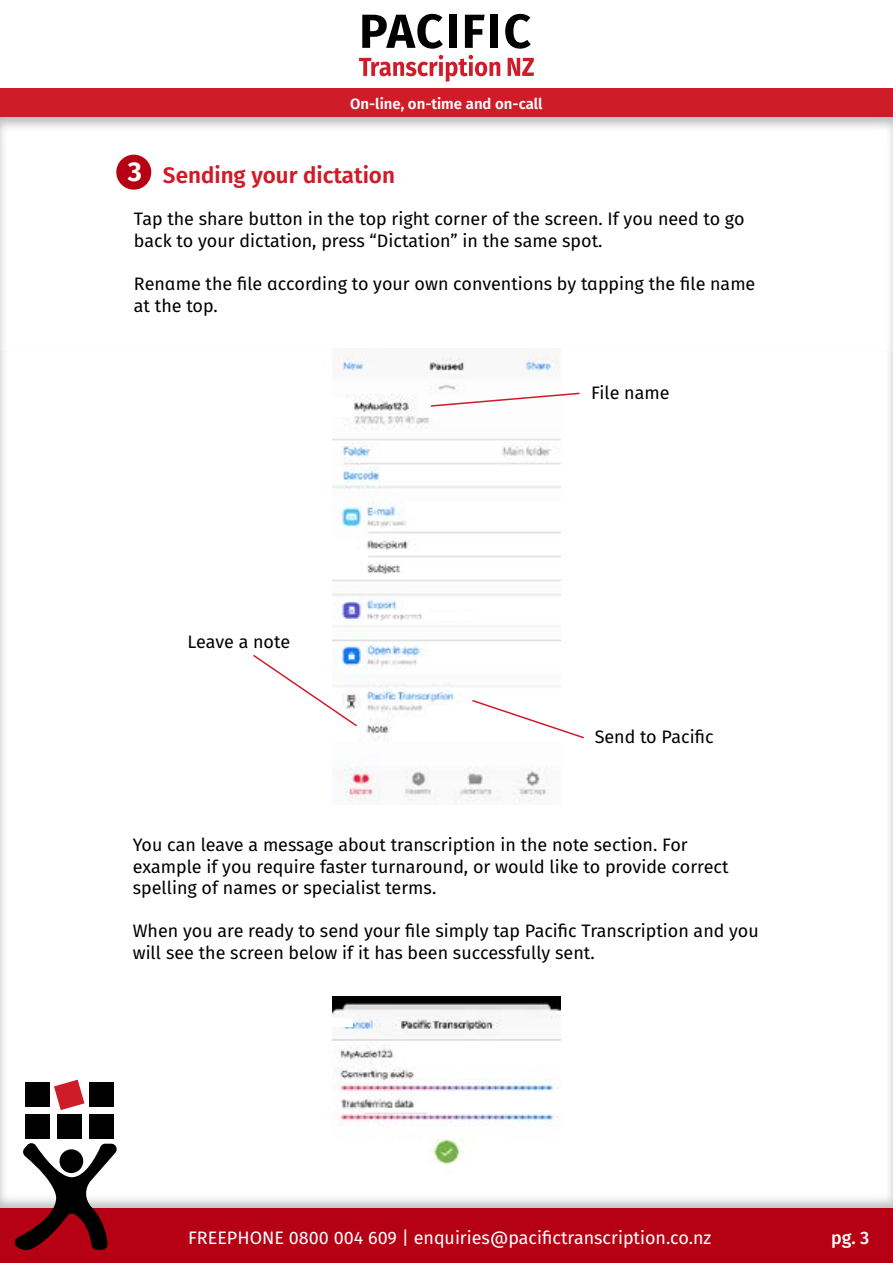
<style>
.page{position:relative;width:893px;height:1263px;background:#fff}
.page>*{position:absolute;margin:0;border:0;box-sizing:border-box;transform-origin:0 0}
.t1{font:700 27.15px "Fira Sans";color:#fff}
.t2{font:600 22.5px "Fira Sans";color:#cf1c29}
.t3{font:18px/21.6px "Fira Sans";color:#000}
.t4{font:18px "Fira Sans";color:#fff}
.t5{font:500 18px "Fira Sans";color:#fff}
.t6{font:600 15px "Fira Sans";color:#fff}
</style>
<div class="page">
<div style="left:0;top:1209px;width:893px;height:54px;background:#b60014"></div>
<svg style="left:14px;top:1143px;width:104px;height:108px"></svg>
<div style="left:60px;top:1149px;width:23px;height:24px;background:#000;border-radius:50%"></div>
<div style="left:25px;top:1082px;width:25px;height:25px;background:#000"></div>
<svg style="left:54px;top:1080px;width:30px;height:30px"></svg>
<div style="left:89px;top:1082px;width:25px;height:25px;background:#000"></div>
<div style="left:25px;top:1114px;width:25px;height:25px;background:#000"></div>
<div style="left:57px;top:1114px;width:25px;height:25px;background:#000"></div>
<div style="left:89px;top:1114px;width:25px;height:25px;background:#000"></div>
<div style="left:0;top:88px;width:893px;height:28px;background:#cf1c29"></div>
<svg style="left:359px;top:55px;width:141px;height:27px"></svg>
<svg style="left:508px;top:58px;width:26px;height:18px"></svg>
<svg style="left:362px;top:14px;width:81px;height:35px"></svg>
<div style="left:449px;top:15px;width:7px;height:33px;background:#000"></div>
<svg style="left:465px;top:15px;width:20px;height:33px"></svg>
<div style="left:490px;top:15px;width:8px;height:33px;background:#000"></div>
<svg style="left:505px;top:14px;width:26px;height:35px"></svg>
<img style="left:332px;top:997px;width:228px;height:168px">
<div style="left:332px;top:1018px;width:20px;height:8px;background:#fff"></div>
<hr style="left:413px;top:1109px;width:68px;height:4px;background:#fff">
<img style="left:365px;top:1108px;width:61px;height:5px">
<img style="left:332px;top:348px;width:228px;height:454px">
<div style="left:332px;top:398px;width:21px;height:19px;background:#fff"></div>
<div style="left:414px;top:612px;width:67px;height:9px;background:#fff"></div>
<img style="left:365px;top:611px;width:61px;height:11px">
<svg style="left:429px;top:392px;width:151px;height:16px"></svg>
<svg style="left:253px;top:653px;width:106px;height:75px"></svg>
<svg style="left:470px;top:699px;width:114px;height:41px"></svg>
<div style="left:116px;top:155px;width:35px;height:35px;background:#b60014;border-radius:50%"></div>
<h1 class="t1" style="left:128px;top:149px;width:16px">3</h1>
<p class="t6" style="left:350px;top:92px;width:194px">On-line, on-time and on-call</p>
<p class="t2" style="left:163px;top:156px;width:234px">Sending your dictation</p>
<p class="t3" style="left:134px;top:208px;width:612px">Tap the share button in the top right corner of the screen. If you need to go back to your dictation, press “Dictation” in the same spot.</p>
<p class="t3" style="left:134px;top:272px;width:623px">Rename the file according to your own conventions by tapping the file name at the top.</p>
<p class="t3" style="left:188px;top:630px;width:104px">Leave a note</p>
<p class="t3" style="left:591px;top:381px;width:80px">File name</p>
<p class="t3" style="left:595px;top:726px;width:120px">Send to Pacific</p>
<p class="t3" style="left:133px;top:833px;width:597px">You can leave a message about transcription in the note section. For example if you require faster turnaround, or would like to provide correct spelling of names or specialist terms.</p>
<p class="t3" style="left:133px;top:920px;width:627px">When you are ready to send your file simply tap Pacific Transcription and you will see the screen below if it has been successfully sent.</p>
<p class="t4" style="left:188px;top:1224px;width:525px">FREEPHONE 0800 004 609 | enquiries@pacifictranscription.co.nz</p>
<p class="t5" style="left:831px;top:1224px;width:40px">pg. 3</p>
</div>
